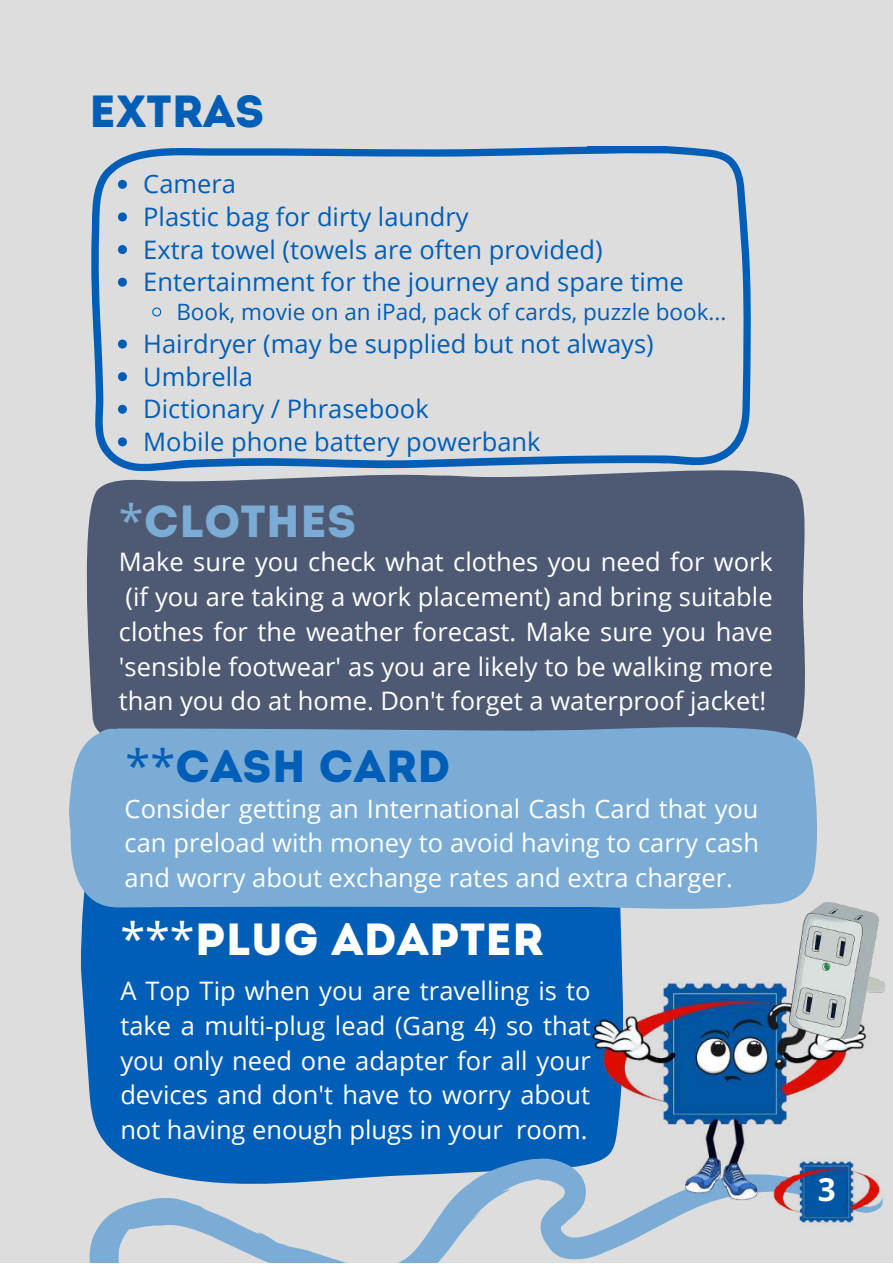
<style>
.page{position:relative;width:893px;height:1264px;background:#fff}
.page>*{position:absolute;margin:0;border:0;box-sizing:border-box;transform-origin:0 0}
.t1{font:45px "Intro";color:#015eb7}
.t2{font:45px "Intro";color:#fff}
.t3{font:45px "Intro";color:#7bacd5}
.t4{font:700 31.5px "Open Sans";color:#fff}
.t5{font:25.5px/34.8px "Open Sans";color:#fff;text-align:justify}
.t6{font:25.5px/32.5px "Open Sans";color:#015eb7}
.t7{font:22.5px "Open Sans";color:#015eb7}
.s1{font-family:"Noto Sans"}
</style>
<div class="page">
<div style="left:0;top:0;width:892px;height:1262px;background:#ddd"></div>
<div style="left:81px;top:913px;width:540px;height:223px;background:#015eb7"></div>
<div style="left:494px;top:470px;width:311px;height:253px;background:#4e5a73"></div>
<div style="left:86px;top:471px;width:408px;height:252px;background:#4e5a73"></div>
<svg style="left:69px;top:723px;width:466px;height:190px;fill:#7bacd5"></svg>
<svg style="left:89px;top:1136px;width:583px;height:126px"></svg>
<img style="left:799px;top:1181px;width:84px;height:45px">
<svg style="left:665px;top:146px;width:86px;height:320px"></svg>
<svg style="left:91px;top:146px;width:574px;height:325px"></svg>
<svg style="left:535px;top:723px;width:282px;height:190px;fill:#7bacd5"></svg>
<svg style="left:118px;top:180px;width:9px;height:9px"></svg>
<svg style="left:118px;top:212px;width:9px;height:9px"></svg>
<svg style="left:118px;top:245px;width:9px;height:9px"></svg>
<svg style="left:118px;top:278px;width:9px;height:9px"></svg>
<svg style="left:151px;top:307px;width:11px;height:10px"></svg>
<svg style="left:118px;top:339px;width:9px;height:9px"></svg>
<svg style="left:118px;top:372px;width:9px;height:9px"></svg>
<svg style="left:118px;top:405px;width:9px;height:9px"></svg>
<svg style="left:118px;top:437px;width:9px;height:9px"></svg>
<img style="left:577px;top:920px;width:299px;height:299px">
<img style="left:789px;top:902px;width:95px;height:136px">
<h1 class="t1" style="left:89px;top:94px;width:177px">EXTRAS</h1>
<p class="t6" style="left:143px;top:167px;width:542px">Camera<br>Plastic bag for dirty laundry<br>Extra towel (towels are often provided)<br>Entertainment for the journey and spare time</p>
<p class="t7" style="left:176px;top:296px;width:551px">Book, movie on an iPad, pack of cards, puzzle book...</p>
<p class="t6" style="left:143px;top:327px;width:512px">Hairdryer (may be supplied but not always)<br>Umbrella<br>Dictionary / Phrasebook<br>Mobile phone battery powerbank</p>
<h1 class="t3" style="left:119px;top:503px;width:239px"><span class="s1">*</span>CLOTHES</h1>
<p class="t5" style="left:119px;top:543px;width:655px">Make sure you check what clothes you need for work (if you are taking a work placement) and bring suitable clothes for the weather forecast. Make sure you have 'sensible footwear' as you are likely to be walking more than you do at home. Don't forget a waterproof jacket!</p>
<h1 class="t1" style="left:125px;top:748px;width:326px"><span class="s1">**</span>CASH CARD</h1>
<p class="t5" style="left:125px;top:790px;width:635px">Consider getting an International Cash Card that you can preload with money to avoid having to carry cash and worry about exchange rates and extra charger.</p>
<h1 class="t2" style="left:120px;top:921px;width:425px"><span class="s1">***</span>PLUG ADAPTER</h1>
<p class="t5" style="left:120px;top:972px;width:472px">A Top Tip when you are travelling is to take a multi-plug lead (Gang 4) so that you only need one adapter for all your devices and don't have to worry about not having enough plugs in your room.</p>
<p class="t4" style="left:817px;top:1166px;width:19px">3</p>
</div>
